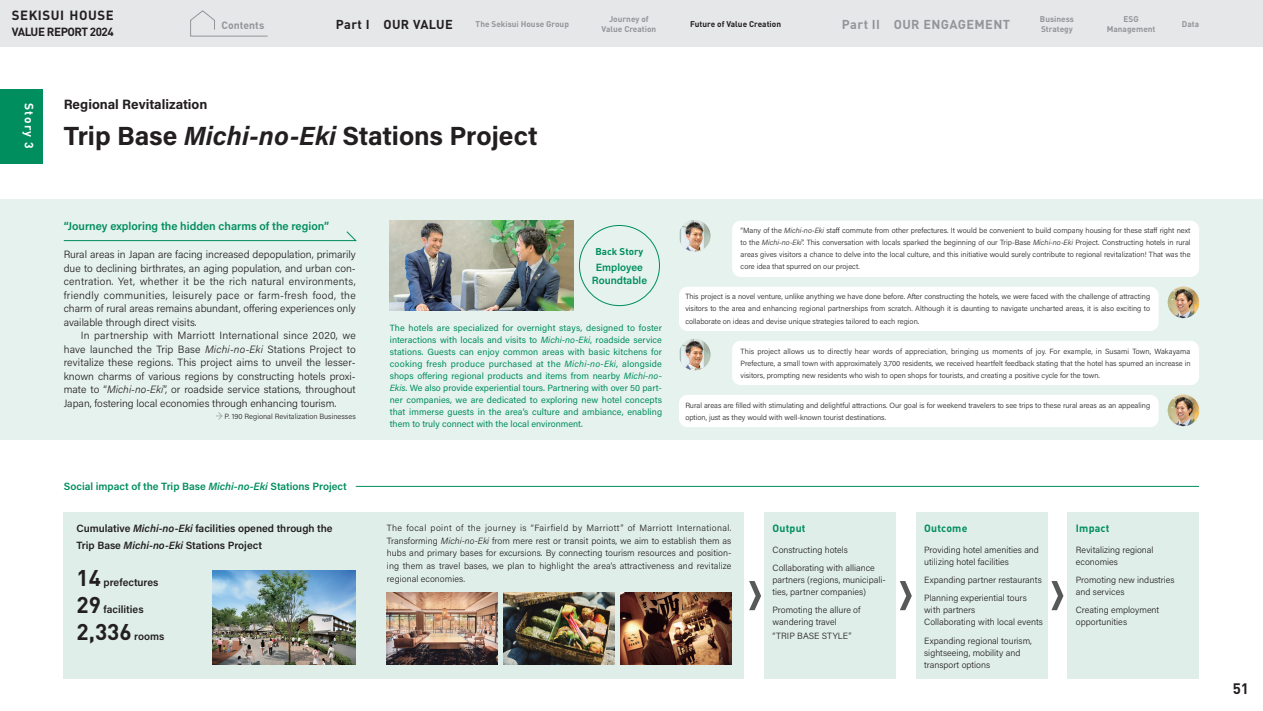
<style>
.page{position:relative;width:1263px;height:711px;background:#fff}
.page>*{position:absolute;margin:0;border:0;box-sizing:border-box;transform-origin:0 0}
.t1{font:700 26.25px "Acumin Pro";letter-spacing:-.005em;color:#231f20}
.t2{font:700 22.5px "DINOT";color:#231f20}
.t3{font:700 15px "DINOT";color:#231f20}
.t4{font:700 13.5px "Acumin Pro";color:#231f20}
.t5{font:700 13.2px "DINOT";letter-spacing:.04em;color:#231f20}
.t6{font:700 12.75px "DINOT";letter-spacing:.03em;color:#939598}
.t7{font:700 12.75px "DINOT";letter-spacing:.03em;color:#231f20}
.t8{font:700 12px "DINOT";letter-spacing:.1em;color:#fff}
.t9{font:700 11.7px "DINOT";letter-spacing:-.04em;color:#231f20}
.t10{font:600 11.25px "Acumin Pro";color:#008e5e}
.t11{font:300 10.5px/13.5px "Acumin Pro";color:#231f20;text-align:justify}
.t12{font:600 10.5px/16.5px "Acumin Pro";color:#231f20}
.t13{font:600 10.5px/13.5px "Acumin Pro";color:#008e5e;text-align:center}
.t14{font:700 10.5px "DINOT";letter-spacing:.02em;color:#008e5e}
.t15{font:700 10.5px "DINOT";color:#939598}
.t16{font:700 9.75px "DINOT";color:#008e5e}
.t17{font:300 9px/12px "Acumin Pro";color:#231f20}
.t18{font:9px/12px "Acumin Pro";color:#008e5e;text-align:justify}
.t19{font:700 8.25px/9.8px "DINOT";color:#939598;text-align:center}
.t20{font:700 8.25px "DINOT";color:#231f20}
.t21{font:300 7.5px/12px "Acumin Pro";color:#231f20;text-align:justify}
.s1{font-style:italic}
.s2{font-family:"DINOT";font-weight:700;font-size:22.5px}
.s3{font-family:"Acumin Pro";font-weight:600;font-size:10.5px}
</style>
<div class="page">
<div style="left:0;top:199px;width:1263px;height:240px;background:#e6f2ed"></div>
<svg style="left:216px;top:412px;width:7px;height:7px"></svg>
<svg style="left:63px;top:231px;width:294px;height:10px"></svg>
<div style="left:0;top:89px;width:43px;height:74px;background:#008e5e"></div>
<img style="left:390px;top:220px;width:184px;height:91px">
<hr style="left:356px;top:485px;width:843px;height:1px;background:#008e5e">
<div style="left:64px;top:512px;width:680px;height:166px;background:#dfeee8"></div>
<div style="left:764px;top:512px;width:132px;height:166px;background:#dfeee8"></div>
<div style="left:916px;top:512px;width:131px;height:166px;background:#dfeee8"></div>
<div style="left:1067px;top:512px;width:132px;height:166px;background:#dfeee8"></div>
<svg style="left:749px;top:581px;width:12px;height:28px"></svg>
<svg style="left:900px;top:581px;width:12px;height:28px"></svg>
<svg style="left:1051px;top:581px;width:12px;height:28px"></svg>
<img style="left:387px;top:592px;width:110px;height:72px">
<img style="left:504px;top:592px;width:110px;height:72px">
<img style="left:621px;top:592px;width:110px;height:72px">
<img style="left:212px;top:570px;width:144px;height:94px">
<div style="left:732px;top:220px;width:467px;height:57px;background:#fff;border-radius:9px"></div>
<div style="left:679px;top:286px;width:480px;height:45px;background:#fff;border-radius:9px"></div>
<div style="left:732px;top:340px;width:467px;height:45px;background:#fff;border-radius:9px"></div>
<div style="left:679px;top:394px;width:480px;height:33px;background:#fff;border-radius:9px"></div>
<img style="left:679px;top:220px;width:31px;height:31px;border-radius:16px">
<img style="left:1168px;top:286px;width:31px;height:32px;border-radius:16px">
<div style="left:579px;top:225px;width:81px;height:81px;border:1px solid #008e5e;border-radius:50%"></div>
<img style="left:679px;top:338px;width:31px;height:32px;border-radius:16px">
<img style="left:1168px;top:394px;width:31px;height:32px;border-radius:16px">
<div style="left:0;top:0;width:1263px;height:47px;background:#e6e7e9"></div>
<svg style="left:190px;top:10px;width:78px;height:27px"></svg>
<h3 class="t5" style="left:12px;top:5px;width:103px">SEKISUI HOUSE</h3>
<h3 class="t9" style="left:12px;top:23px;width:103px">VALUE REPORT 2024</h3>
<p class="t19" style="left:602px;top:13px;width:56px">Journey of<br>Value Creation</p>
<p class="t19" style="left:1040px;top:13px;width:36px">Business</p>
<p class="t19" style="left:1041px;top:23px;width:33px">Strategy</p>
<p class="t19" style="left:1107px;top:13px;width:50px">ESG<br>Management</p>
<p class="t19" style="left:1182px;top:18px;width:19px">Data</p>
<h3 class="t15" style="left:222px;top:17px;width:44px">Contents</h3>
<h3 class="t7" style="left:336px;top:14px;width:118px">Part I OUR VALUE</h3>
<p class="t19" style="left:476px;top:18px;width:95px">The Sekisui House Group</p>
<p class="t20" style="left:690px;top:17px;width:92px">Future of Value Creation</p>
<h3 class="t6" style="left:842px;top:14px;width:170px">Part II OUR ENGAGEMENT</h3>
<h3 class="t8" style="left:39px;top:103px;width:47px;rotate:90deg">Story 3</h3>
<h3 class="t4" style="left:64px;top:95px;width:145px">Regional Revitalization</h3>
<h1 class="t1" style="left:64px;top:118px;width:475px">Trip Base <span class="s1">Michi-no-Eki</span> Stations Project</h1>
<h3 class="t10" style="left:64px;top:218px;width:267px">“Journey exploring the hidden charms of the region”</h3>
<p class="t11" style="left:64px;top:247px;width:293px">Rural areas in Japan are facing increased depopulation, primarily due to declining birthrates, an aging population, and urban con&shy;centration. Yet, whether it be the rich natural environments, friendly communities, leisurely pace or farm-fresh food, the charm of rural areas remains abundant, offering experiences only available through direct visits.</p>
<p class="t11" style="left:64px;top:328px;width:293px;text-indent:17px">In partnership with Marriott International since 2020, we have launched the Trip Base <span class="s1">Michi-no-Eki</span> Stations Project to revitalize these regions. This project aims to unveil the lesser&shy;known charms of various regions by constructing hotels proxi&shy;mate to “<span class="s1">Michi-no-Eki</span>”, or roadside service stations, throughout Japan, fostering local economies through enhancing tourism.</p>
<p class="t21" style="left:225px;top:409px;width:133px">P. 190 Regional Revitalization Businesses</p>
<h3 class="t16" style="left:595px;top:244px;width:49px">Back Story</h3>
<h3 class="t13" style="left:592px;top:260px;width:57px">Employee<br>Roundtable</h3>
<p class="t18" style="left:390px;top:321px;width:274px">The hotels are specialized for overnight stays, designed to foster interactions with locals and visits to <span class="s1">Michi-no-Eki</span>, roadside service stations. Guests can enjoy common areas with basic kitchens for cooking fresh produce purchased at the <span class="s1">Michi-no-Eki</span>, alongside shops offering regional products and items from nearby <span class="s1">Michi-no-Ekis</span>. We also provide experiential tours. Partnering with over 50 part&shy;ner companies, we are dedicated to exploring new hotel concepts that immerse guests in the area’s culture and ambiance, enabling them to truly connect with the local environment.</p>
<p class="t21" style="left:741px;top:224px;width:451px">“Many of the <span class="s1">Michi-no-Eki</span> staff commute from other prefectures. It would be convenient to build company housing for these staff right next to the <span class="s1">Michi-no-Eki</span>”. This conversation with locals sparked the beginning of our Trip-Base <span class="s1">Michi-no-Eki</span> Project. Constructing hotels in rural areas gives visitors a chance to delve into the local culture, and this initiative would surely contribute to regional revitalization! That was the core idea that spurred on our project.</p>
<p class="t21" style="left:685px;top:290px;width:466px">This project is a novel venture, unlike anything we have done before. After constructing the hotels, we were faced with the challenge of attracting visitors to the area and enhancing regional partnerships from scratch. Although it is daunting to navigate uncharted areas, it is also exciting to collaborate on ideas and devise unique strategies tailored to each region.</p>
<p class="t21" style="left:741px;top:344px;width:451px">This project allows us to directly hear words of appreciation, bringing us moments of joy. For example, in Susami Town, Wakayama Prefecture, a small town with approximately 3,700 residents, we received heartfelt feedback stating that the hotel has spurred an increase in visitors, prompting new residents who wish to open shops for tourists, and creating a positive cycle for the town.</p>
<p class="t21" style="left:685px;top:398px;width:466px">Rural areas are filled with stimulating and delightful attractions. Our goal is for weekend travelers to see trips to these rural areas as an appealing option, just as they would with well-known tourist destinations.</p>
<h3 class="t13" style="left:64px;top:478px;width:285px">Social impact of the Trip Base <span class="s1">Michi-no-Eki</span> Stations Project</h3>
<h3 class="t12" style="left:77px;top:519px;width:258px">Cumulative <span class="s1">Michi-no-Eki</span> facilities opened through the<br>Trip Base <span class="s1">Michi-no-Eki</span> Stations Project</h3>
<h3 class="t12" style="left:77px;top:573px;width:84px"><span class="s2">14</span> prefectures</h3>
<h3 class="t12" style="left:77px;top:600px;width:69px"><span class="s2">29</span> facilities</h3>
<h2 class="t2" style="left:77px;top:614px;width:89px">2,336 <span class="s3">rooms</span></h2>
<p class="t17" style="left:387px;top:520px;width:346px;line-height:12.8px;text-align:justify">The focal point of the journey is “Fairfield by Marriott” of Marriott International.<br>Transforming <span class="s1">Michi-no-Eki</span> from mere rest or transit points, we aim to establish them as hubs and primary bases for excursions. By connecting tourism resources and position&shy;ing them as travel bases, we plan to highlight the area’s attractiveness and revitalize regional economies.</p>
<h3 class="t14" style="left:772px;top:520px;width:35px">Output</h3>
<h3 class="t14" style="left:924px;top:520px;width:45px">Outcome</h3>
<h3 class="t14" style="left:1076px;top:520px;width:35px">Impact</h3>
<p class="t17" style="left:772px;top:539px;width:104px;line-height:18.5px">Constructing hotels<br>Collaborating with alliance</p>
<p class="t17" style="left:772px;top:573px;width:115px">partners (regions, municipali&shy;ties, partner companies)</p>
<p class="t17" style="left:772px;top:603px;width:90px">Promoting the allure of wandering travel</p>
<p class="t17" style="left:772px;top:629px;width:81px">“TRIP BASE STYLE”</p>
<p class="t17" style="left:924px;top:542px;width:116px">Providing hotel amenities and utilizing hotel facilities</p>
<p class="t17" style="left:924px;top:570px;width:119px;line-height:18.5px">Expanding partner restaurants<br>Planning experiential tours</p>
<p class="t17" style="left:924px;top:602px;width:120px;line-height:12.5px">with partners<br>Collaborating with local events</p>
<p class="t17" style="left:924px;top:634px;width:109px">Expanding regional tourism, sightseeing, mobility and transport options</p>
<p class="t17" style="left:1076px;top:542px;width:79px">Revitalizing regional economies</p>
<p class="t17" style="left:1076px;top:573px;width:100px">Promoting new industries and services</p>
<p class="t17" style="left:1076px;top:603px;width:85px">Creating employment opportunities</p>
<h3 class="t3" style="left:1233px;top:676px;width:18px">51</h3>
</div>
